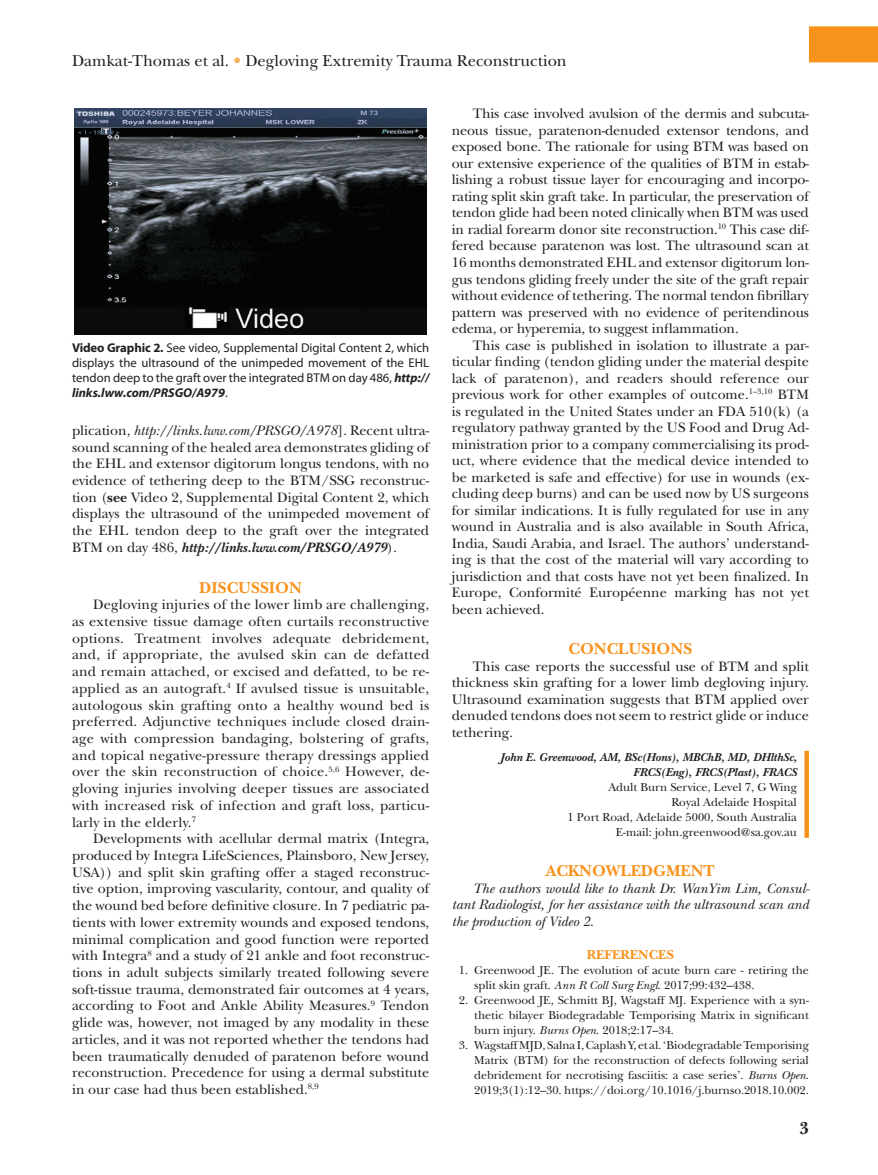
<style>
.page{position:relative;width:878px;height:1175px;background:#fff}
.page>*{position:absolute;margin:0;border:0;box-sizing:border-box;transform-origin:0 0}
.t1{font:700 18px "New Baskerville";color:#231f20}
.t2{font:16.5px "New Baskerville";color:#231f20}
.t3{font:700 16.5px "New Baskerville";color:#f7931d}
.t4{font:14.25px/16.6px "New Baskerville";color:#231f20;text-align:justify}
.t5{font:italic 14.25px/16.5px "New Baskerville";color:#231f20;text-align:justify}
.t6{font:700 13.5px "New Baskerville";color:#f7931d}
.t7{font:12.75px/15px "Myriad Pro";color:#231f20;text-align:justify}
.t8{font:12px/15px "New Baskerville";color:#231f20;text-align:justify}
.t9{font:italic 700 12px/15px "New Baskerville";color:#231f20;text-align:right}
.s1{color:#fab05f}
.s2{font-weight:700}
.s3{font-weight:700;font-style:italic}
.s4{font-style:italic}
</style>
<div class="page">
<div style="left:808px;top:26px;width:70px;height:36px;background:#f7931d"></div>
<svg style="left:804px;top:750px;width:4px;height:87px"></svg>
<img style="left:75px;top:108px;width:351px;height:227px">
<p class="t2" style="left:72px;top:51px;width:496px">Damkat-Thomas et al. <span class="s1">•</span> Degloving Extremity Trauma Reconstruction</p>
<p class="t7" style="left:72px;top:340px;width:358px"><span class="s2">Video Graphic 2.</span> See video, Supplemental Digital Content 2, which displays the ultrasound of the unimpeded movement of the EHL tendon deep to the graft over the integrated BTM on day 486, <span class="s3">http:// links.lww.com/PRSGO/A979</span>.</p>
<p class="t4" style="left:72px;top:422px;width:359px">plication, <span class="s4">http://links.lww.com/PRSGO/A978</span>]. Recent ultra&shy;sound scanning of the healed area demonstrates gliding of the EHL and extensor digitorum longus tendons, with no evidence of tethering deep to the BTM/SSG reconstruc&shy;tion (<span class="s2">see</span> Video 2, Supplemental Digital Content 2, which displays the ultrasound of the unimpeded movement of the EHL tendon deep to the graft over the integrated BTM on day 486, <span class="s3">http://links.lww.com/PRSGO/A979</span>).</p>
<p class="t3" style="left:199px;top:577px;width:104px">DISCUSSION</p>
<p class="t4" style="left:72px;top:596px;width:359px;text-indent:21px">Degloving injuries of the lower limb are challenging, as extensive tissue damage often curtails reconstructive options. Treatment involves adequate debridement, and, if appropriate, the avulsed skin can de defatted and remain attached, or excised and defatted, to be re&shy;applied as an autograft.<sup>4</sup> If avulsed tissue is unsuitable, autologous skin grafting onto a healthy wound bed is preferred. Adjunctive techniques include closed drain&shy;age with compression bandaging, bolstering of grafts, and topical negative-pressure therapy dressings applied over the skin reconstruction of choice.<sup>5,6</sup> However, de&shy;gloving injuries involving deeper tissues are associated with increased risk of infection and graft loss, particu&shy;larly in the elderly.<sup>7</sup></p>
<p class="t4" style="left:72px;top:830px;width:359px;text-indent:21px">Developments with acellular dermal matrix (Integra, produced by Integra LifeSciences, Plainsboro, New Jersey, USA)) and split skin grafting offer a staged reconstruc&shy;tive option, improving vascularity, contour, and quality of the wound bed before definitive closure. In 7 pediatric pa&shy;tients with lower extremity wounds and exposed tendons, minimal complication and good function were reported with Integra<sup>8</sup> and a study of 21 ankle and foot reconstruc&shy;tions in adult subjects similarly treated following severe soft-tissue trauma, demonstrated fair outcomes at 4 years, according to Foot and Ankle Ability Measures.<sup>9</sup> Tendon glide was, however, not imaged by any modality in these articles, and it was not reported whether the tendons had been traumatically denuded of paratenon before wound reconstruction. Precedence for using a dermal substitute in our case had thus been established.<sup>8,9</sup></p>
<p class="t4" style="left:451px;top:106px;width:359px;text-indent:21px">This case involved avulsion of the dermis and subcuta&shy;neous tissue, paratenon-denuded extensor tendons, and exposed bone. The rationale for using BTM was based on our extensive experience of the qualities of BTM in estab&shy;lishing a robust tissue layer for encouraging and incorpo&shy;rating split skin graft take. In particular, the preservation of tendon glide had been noted clinically when BTM was used in radial forearm donor site reconstruction.<sup>10</sup> This case dif&shy;fered because paratenon was lost. The ultrasound scan at 16 months demonstrated EHL and extensor digitorum lon&shy;gus tendons gliding freely under the site of the graft repair without evidence of tethering. The normal tendon fibrillary pattern was preserved with no evidence of peritendinous edema, or hyperemia, to suggest inflammation.</p>
<p class="t4" style="left:452px;top:337px;width:359px;text-indent:21px">This case is published in isolation to illustrate a par&shy;ticular finding (tendon gliding under the material despite lack of paratenon), and readers should reference our previous work for other examples of outcome.<sup>1–3,10</sup> BTM is regulated in the United States under an FDA 510(k) (a regulatory pathway granted by the US Food and Drug Ad&shy;ministration prior to a company commercialising its prod&shy;uct, where evidence that the medical device intended to be marketed is safe and effective) for use in wounds (ex&shy;cluding deep burns) and can be used now by US surgeons for similar indications. It is fully regulated for use in any wound in Australia and is also available in South Africa, India, Saudi Arabia, and Israel. The authors’ understand&shy;ing is that the cost of the material will vary according to jurisdiction and that costs have not yet been finalized. In Europe, Conformité Européenne marking has not yet been achieved.</p>
<p class="t3" style="left:568px;top:639px;width:125px">CONCLUSIONS</p>
<p class="t4" style="left:451px;top:658px;width:358px;text-indent:21px">This case reports the successful use of BTM and split thickness skin grafting for a lower limb degloving injury.<br>Ultrasound examination suggests that BTM applied over denuded tendons does not seem to restrict glide or induce tethering.</p>
<p class="t9" style="left:500px;top:749px;width:298px">John E. Greenwood, AM, BSc(Hons), MBChB, MD, DHlthSc,<br>FRCS(Eng), FRCS(Plast), FRACS</p>
<p class="t8" style="left:567px;top:779px;width:231px;text-align:right">Adult Burn Service, Level 7, G Wing<br>Royal Adelaide Hospital<br>1 Port Road, Adelaide 5000, South Australia E-mail: john.greenwood@sa.gov.au</p>
<p class="t3" style="left:546px;top:861px;width:170px">ACKNOWLEDGMENT</p>
<p class="t5" style="left:451px;top:880px;width:359px;text-indent:21px">The authors would like to thank Dr. WanYim Lim, Consul&shy;tant Radiologist, for her assistance with the ultrasound scan and the production of Video 2.</p>
<p class="t6" style="left:586px;top:946px;width:89px">REFERENCES</p>
<p class="t8" style="left:474px;top:962px;width:336px;text-indent:-15px">1. Greenwood JE. The evolution of acute burn care - retiring the split skin graft. <span class="s4">Ann R Coll Surg Engl</span>. 2017;99:432–438.</p>
<p class="t8" style="left:474px;top:992px;width:336px;text-indent:-15px">2. Greenwood JE, Schmitt BJ, Wagstaff MJ. Experience with a syn&shy;thetic bilayer Biodegradable Temporising Matrix in significant burn injury. <span class="s4">Burns Open</span>. 2018;2:17–34.</p>
<p class="t8" style="left:474px;top:1037px;width:336px;text-indent:-15px">3. Wagstaff MJD, Salna I, Caplash Y, et al. ‘Biodegradable Temporising Matrix (BTM) for the reconstruction of defects following serial debridement for necrotising fasciitis: a case series’. <span class="s4">Burns Open</span>.<br>2019;3(1):12–30. https://doi.org/10.1016/j.burnso.2018.10.002.</p>
<p class="t1" style="left:799px;top:1118px;width:11px">3</p>
</div>
